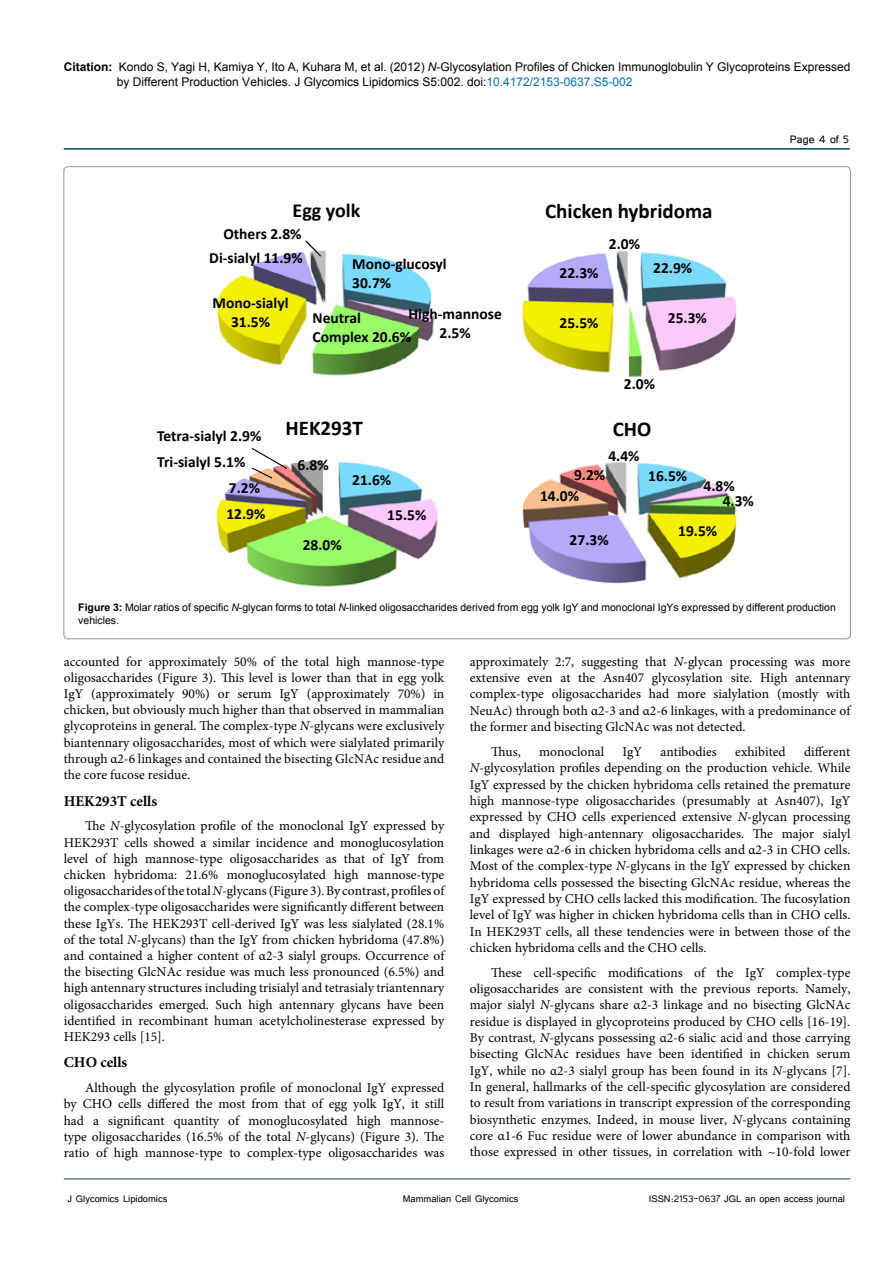
<style>
.page{position:relative;width:893px;height:1263px;background:#fff}
.page>*{position:absolute;margin:0;border:0;box-sizing:border-box;transform-origin:0 0}
.t1{font:700 21px "Calibri";color:#000}
.t2{font:700 19.95px "Calibri";color:#000}
.t3{font:700 15.45px/18.6px "Calibri";color:#000}
.t4{font:700 15px "Minion Pro";color:#000}
.t5{font:13.5px/16.4px "Minion Pro";color:#000;text-align:justify}
.t6{font:13.5px "Tunga";color:#000}
.t7{font:12px/15px "Arial";color:#000}
.t8{font:12px "Tunga";color:#000}
.t9{font:10.5px/12.6px "Arial";color:#000}
.s1{font-weight:700}
.s2{font-style:italic}
.s3{color:#0072bc}
</style>
<div class="page">
<hr style="left:64px;top:148px;width:786px;height:2px;background:#00455b">
<hr style="left:64px;top:1179px;width:786px;height:1px;background:#00455b">
<img style="left:216px;top:251px;width:537px;height:336px">
<div style="left:675px;top:523px;width:45px;height:16px;background:#f5ef00"></div>
<div style="left:386px;top:508px;width:42px;height:15px;background:#fccafc"></div>
<div style="left:301px;top:538px;width:46px;height:15px;background:#97fc65"></div>
<div style="left:226px;top:508px;width:40px;height:12px;background:#f5ef00"></div>
<div style="left:351px;top:472px;width:42px;height:16px;background:#7bdbfc"></div>
<svg style="left:574px;top:467px;width:33px;height:15px"></svg>
<svg style="left:533px;top:489px;width:53px;height:14px"></svg>
<div style="left:567px;top:533px;width:44px;height:15px;background:#b5a9fc"></div>
<svg style="left:643px;top:468px;width:47px;height:17px"></svg>
<div style="left:607px;top:450px;width:34px;height:12px;background:#fff"></div>
<div style="left:558px;top:316px;width:44px;height:15px;background:#f5ef00"></div>
<div style="left:622px;top:378px;width:38px;height:13px;background:#fff"></div>
<div style="left:558px;top:267px;width:45px;height:15px;background:#b5a9fc"></div>
<div style="left:666px;top:310px;width:45px;height:16px;background:#fccafc"></div>
<svg style="left:342px;top:251px;width:118px;height:42px"></svg>
<svg style="left:305px;top:301px;width:208px;height:56px"></svg>
<svg style="left:214px;top:290px;width:81px;height:54px;background:#ede814"></svg>
<div style="left:652px;top:261px;width:40px;height:14px;background:#7bdbfc"></div>
<div style="left:280px;top:413px;width:404px;height:31px;background:#fff"></div>
<svg style="left:701px;top:476px;width:52px;height:30px"></svg>
<svg style="left:216px;top:426px;width:118px;height:70px"></svg>
<svg style="left:216px;top:240px;width:109px;height:37px"></svg>
<p class="t7" style="left:117px;top:59px;width:735px;text-indent:-53px"><span class="s1">Citation:</span> Kondo S, Yagi H, Kamiya Y, Ito A, Kuhara M, et al. (2012) <span class="s2">N</span>-Glycosylation Profiles of Chicken Immunoglobulin Y Glycoproteins Expressed by Different Production Vehicles. J Glycomics Lipidomics S5:002. doi:<span class="s3">10.4172/2153-0637.S5-002</span></p>
<h2 class="t2" style="left:293px;top:198px;width:69px">Egg yolk</h2>
<h1 class="t1" style="left:545px;top:197px;width:169px">Chicken hybridoma</h1>
<p class="t3" style="left:209px;top:222px;width:95px;line-height:23.9px;text-align:right">Others 2.8%<br>Di-sialyl 11.9%</p>
<p class="t3" style="left:213px;top:293px;width:77px;text-align:center">Mono-sialyl<br>31.5%</p>
<p class="t3" style="left:352px;top:255px;width:96px">Mono-glucosyl<br>30.7%</p>
<p class="t3" style="left:313px;top:308px;width:100px">Neutral<br>Complex 20.6%</p>
<p class="t3" style="left:409px;top:305px;width:95px;text-align:center">High-mannose<br>2.5%</p>
<p class="t3" style="left:559px;top:264px;width:41px">22.3%</p>
<p class="t3" style="left:560px;top:313px;width:41px">25.5%</p>
<p class="t3" style="left:609px;top:234px;width:33px">2.0%</p>
<p class="t3" style="left:653px;top:259px;width:41px">22.9%</p>
<p class="t3" style="left:668px;top:308px;width:41px">25.3%</p>
<p class="t3" style="left:624px;top:375px;width:33px">2.0%</p>
<p class="t3" style="left:157px;top:424px;width:106px;line-height:25.2px">Tetra-sialyl 2.9%<br>Tri-sialyl 5.1%</p>
<p class="t3" style="left:229px;top:478px;width:33px">7.2%</p>
<p class="t3" style="left:226px;top:505px;width:41px">12.9%</p>
<h1 class="t1" style="left:285px;top:415px;width:79px">HEK293T</h1>
<h1 class="t1" style="left:613px;top:415px;width:40px">CHO</h1>
<p class="t3" style="left:298px;top:456px;width:33px">6.8%</p>
<p class="t3" style="left:352px;top:471px;width:41px">21.6%</p>
<p class="t3" style="left:387px;top:506px;width:41px">15.5%</p>
<p class="t3" style="left:608px;top:447px;width:33px">4.4%</p>
<p class="t3" style="left:540px;top:465px;width:67px;line-height:20.4px;text-indent:34px">9.2%<br>14.0%</p>
<p class="t3" style="left:648px;top:467px;width:41px">16.5%</p>
<p class="t3" style="left:704px;top:477px;width:33px">4.8%</p>
<p class="t3" style="left:723px;top:492px;width:33px">4.3%</p>
<p class="t3" style="left:303px;top:535px;width:41px">28.0%</p>
<p class="t3" style="left:570px;top:530px;width:41px">27.3%</p>
<p class="t3" style="left:678px;top:522px;width:41px">19.5%</p>
<p class="t6" style="left:790px;top:131px;width:61px">Page 4 of 5</p>
<p class="t9" style="left:78px;top:601px;width:759px"><span class="s1">Figure 3:</span> Molar ratios of specific <span class="s2">N</span>-glycan forms to total <span class="s2">N</span>-linked oligosaccharides derived from egg yolk IgY and monoclonal IgYs expressed by different production vehicles.</p>
<p class="t5" style="left:64px;top:653px;width:382px">accounted for approximately 50% of the total high mannose-type oligosaccharides (Figure 3). This level is lower than that in egg yolk IgY (approximately 90%) or serum IgY (approximately 70%) in chicken, but obviously much higher than that observed in mammalian glycoproteins in general. The complex-type <span class="s2">N</span>-glycans were exclusively biantennary oligosaccharides, most of which were sialylated primarily through α2-6 linkages and contained the bisecting GlcNAc residue and the core fucose residue.</p>
<p class="t4" style="left:64px;top:790px;width:95px">HEK293T cells</p>
<p class="t5" style="left:64px;top:818px;width:382px;text-indent:21px">The <span class="s2">N</span>-glycosylation profile of the monoclonal IgY expressed by HEK293T cells showed a similar incidence and monoglucosylation level of high mannose-type oligosaccharides as that of IgY from chicken hybridoma: 21.6% monoglucosylated high mannose-type oligosaccharides of the total <span class="s2">N</span>-glycans (Figure 3). By contrast, profiles of the complex-type oligosaccharides were significantly different between these IgYs. The HEK293T cell-derived IgY was less sialylated (28.1% of the total <span class="s2">N</span>-glycans) than the IgY from chicken hybridoma (47.8%) and contained a higher content of α2-3 sialyl groups. Occurrence of the bisecting GlcNAc residue was much less pronounced (6.5%) and high antennary structures including trisialyl and tetrasialy triantennary oligosaccharides emerged. Such high antennary glycans have been identified in recombinant human acetylcholinesterase expressed by HEK293 cells [15].</p>
<p class="t4" style="left:64px;top:1052px;width:65px">CHO cells</p>
<p class="t5" style="left:64px;top:1080px;width:382px;text-indent:21px">Although the glycosylation profile of monoclonal IgY expressed by CHO cells differed the most from that of egg yolk IgY, it still had a significant quantity of monoglucosylated high mannose&shy;type oligosaccharides (16.5% of the total <span class="s2">N</span>-glycans) (Figure 3). The ratio of high mannose-type to complex-type oligosaccharides was</p>
<p class="t5" style="left:470px;top:653px;width:382px">approximately 2:7, suggesting that <span class="s2">N</span>-glycan processing was more extensive even at the Asn407 glycosylation site. High antennary complex-type oligosaccharides had more sialylation (mostly with NeuAc) through both α2-3 and α2-6 linkages, with a predominance of the former and bisecting GlcNAc was not detected.</p>
<p class="t5" style="left:491px;top:743px;width:31px">Thus,</p>
<p class="t5" style="left:539px;top:743px;width:66px">monoclonal</p>
<p class="t5" style="left:623px;top:743px;width:21px">IgY</p>
<p class="t5" style="left:661px;top:743px;width:58px">antibodies</p>
<p class="t5" style="left:735px;top:743px;width:52px">exhibited</p>
<p class="t5" style="left:470px;top:743px;width:382px;text-indent:334px">different <span class="s2">N</span>-glycosylation profiles depending on the production vehicle. While IgY expressed by the chicken hybridoma cells retained the premature high mannose-type oligosaccharides (presumably at Asn407), IgY expressed by CHO cells experienced extensive <span class="s2">N</span>-glycan processing and displayed high-antennary oligosaccharides. The major sialyl linkages were α2-6 in chicken hybridoma cells and α2-3 in CHO cells.<br>Most of the complex-type <span class="s2">N</span>-glycans in the IgY expressed by chicken hybridoma cells possessed the bisecting GlcNAc residue, whereas the IgY expressed by CHO cells lacked this modification. The fucosylation level of IgY was higher in chicken hybridoma cells than in CHO cells.<br>In HEK293T cells, all these tendencies were in between those of the chicken hybridoma cells and the CHO cells.</p>
<p class="t5" style="left:470px;top:964px;width:382px;text-indent:21px">These cell-specific modifications of the IgY complex-type oligosaccharides are consistent with the previous reports. Namely, major sialyl <span class="s2">N</span>-glycans share α2-3 linkage and no bisecting GlcNAc residue is displayed in glycoproteins produced by CHO cells [16-19].<br>By contrast, <span class="s2">N</span>-glycans possessing α2-6 sialic acid and those carrying bisecting GlcNAc residues have been identified in chicken serum IgY, while no α2-3 sialyl group has been found in its <span class="s2">N</span>-glycans [7].<br>In general, hallmarks of the cell-specific glycosylation are considered to result from variations in transcript expression of the corresponding biosynthetic enzymes. Indeed, in mouse liver, <span class="s2">N</span>-glycans containing core α1-6 Fuc residue were of lower abundance in comparison with those expressed in other tissues, in correlation with ~10-fold lower</p>
<p class="t8" style="left:68px;top:1190px;width:101px">J Glycomics Lipidomics</p>
<p class="t8" style="left:403px;top:1190px;width:117px">Mammalian Cell Glycomics</p>
<p class="t8" style="left:649px;top:1190px;width:198px">ISSN:2153-0637 JGL an open access journal</p>
</div>
